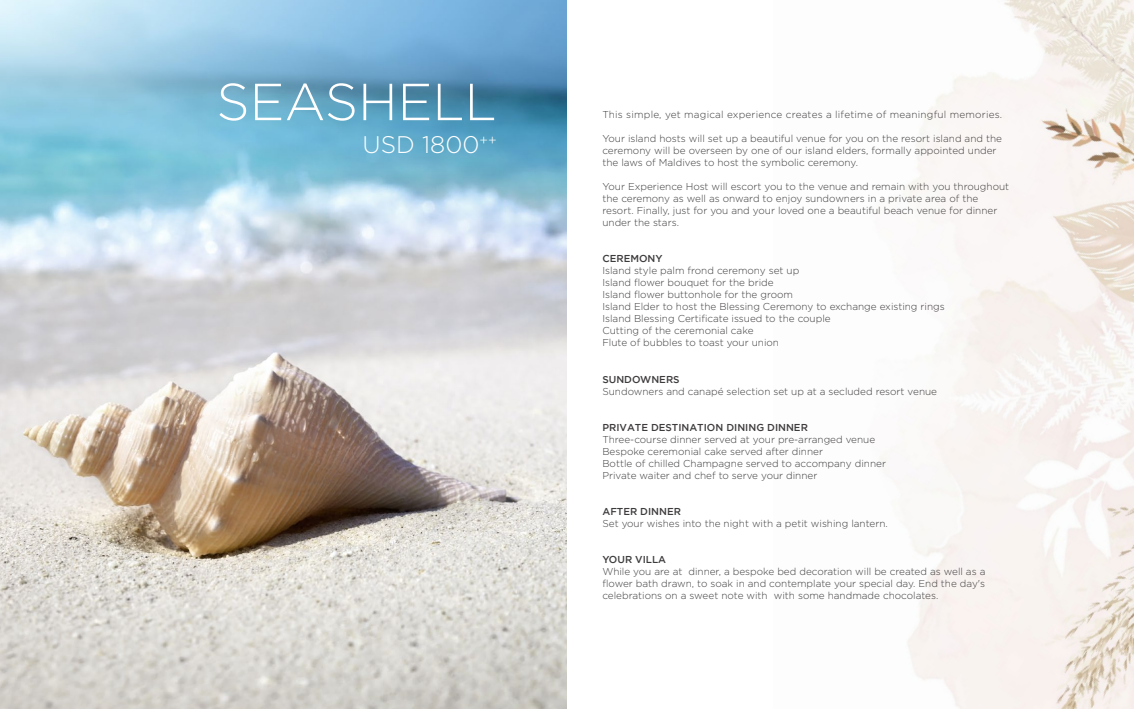
<style>
.page{position:relative;width:1134px;height:709px;background:#fff}
.page>*{position:absolute;margin:0;border:0;box-sizing:border-box;transform-origin:0 0}
.t1{font:300 52px "Gotham";color:#fff}
.t2{font:300 24px "Gotham";color:#fff}
.t3{font:300 10px/12px "Gotham";color:#3e3b3c}
.t4{font:300 10px "Gotham";letter-spacing:.02em;color:#3e3b3c}
.t5{font:500 10px "Gotham";color:#3e3b3c}
</style>
<div class="page">
<img style="left:880px;top:0;width:254px;height:709px">
<img style="left:0;top:0;width:567px;height:709px">
<h1 class="t1" style="left:216px;top:69px;width:282px">SEASHELL</h1>
<h2 class="t2" style="left:363px;top:129px;width:136px">USD 1800<sup>++</sup></h2>
<p class="t4" style="left:602px;top:108px;width:401px">This simple, yet magical experience creates a lifetime of meaningful memories.</p>
<p class="t3" style="left:602px;top:133px;width:401px">Your island hosts will set up a beautiful venue for you on the resort island and the ceremony will be overseen by one of our island elders, formally appointed under the laws of Maldives to host the symbolic ceremony.</p>
<p class="t3" style="left:602px;top:181px;width:408px">Your Experience Host will escort you to the venue and remain with you throughout the ceremony as well as onward to enjoy sundowners in a private area of the resort. Finally, just for you and your loved one a beautiful beach venue for dinner under the stars.</p>
<p class="t5" style="left:602px;top:252px;width:62px">CEREMONY</p>
<p class="t3" style="left:602px;top:265px;width:344px">Island style palm frond ceremony set up<br>Island flower bouquet for the bride<br>Island flower buttonhole for the groom<br>Island Elder to host the Blessing Ceremony to exchange existing rings Island Blessing Certificate issued to the couple<br>Cutting of the ceremonial cake<br>Flute of bubbles to toast your union</p>
<p class="t5" style="left:602px;top:372px;width:79px">SUNDOWNERS</p>
<p class="t3" style="left:602px;top:385px;width:336px">Sundowners and canapé selection set up at a secluded resort venue</p>
<p class="t5" style="left:602px;top:420px;width:207px">PRIVATE DESTINATION DINING DINNER</p>
<p class="t3" style="left:602px;top:433px;width:285px">Three-course dinner served at your pre-arranged venue Bespoke ceremonial cake served after dinner<br>Bottle of chilled Champagne served to accompany dinner Private waiter and chef to serve your dinner</p>
<p class="t5" style="left:602px;top:504px;width:80px">AFTER DINNER</p>
<p class="t3" style="left:602px;top:517px;width:287px">Set your wishes into the night with a petit wishing lantern.</p>
<p class="t5" style="left:602px;top:552px;width:65px">YOUR VILLA</p>
<p class="t3" style="left:688px;top:565px;width:298px">dinner a, bespoke bed decoration will be created as well as a</p>
<p class="t3" style="left:602px;top:565px;width:81px">While you are at</p>
<p class="t3" style="left:602px;top:577px;width:384px">flower bath drawn, to soak in and contemplate your special day. End the day s'</p>
<p class="t3" style="left:774px;top:589px;width:166px">with some handmade chocolates.</p>
<p class="t3" style="left:602px;top:589px;width:167px">celebrations on a sweet note with</p>
</div>
